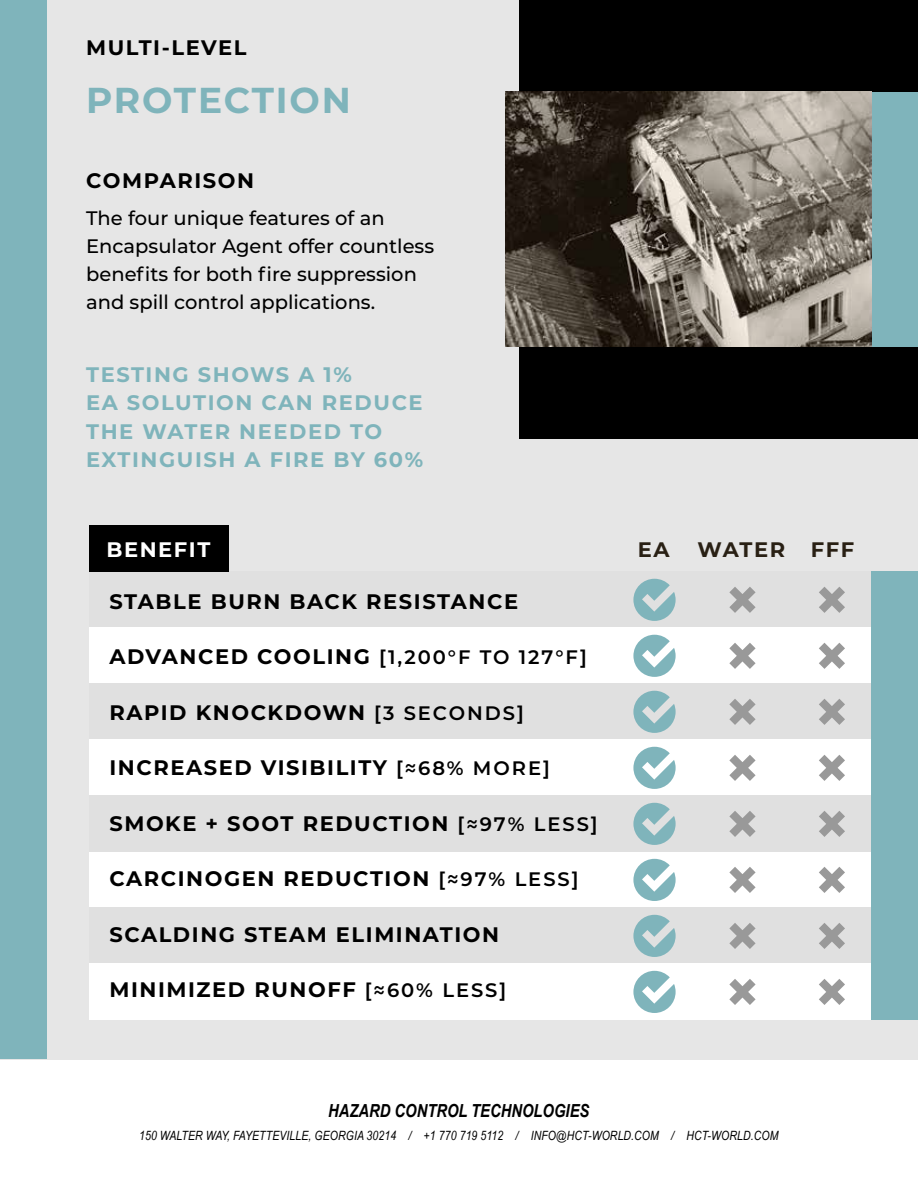
<style>
.page{position:relative;width:918px;height:1188px;background:#fff}
.page>*{position:absolute;margin:0;border:0;box-sizing:border-box;transform-origin:0 0}
.t1{font:700 36px "Montserrat";letter-spacing:.05em;color:#7fb4bb}
.t2{font:700 21px "Montserrat";letter-spacing:.075em;color:#000}
.t3{font:700 21px/28.5px "Montserrat";letter-spacing:.075em;color:#7fb4bb}
.t4{font:700 21px "Montserrat";letter-spacing:.075em;color:#292014}
.t5{font:700 21px "Montserrat";letter-spacing:.075em;color:#fff}
.t6{font:500 19.5px/27.8px "Montserrat";color:#000}
.t7{font:600 19.5px "Montserrat";letter-spacing:.095em;color:#000}
.t8{font:italic 700 18px "Arial Narrow";color:#000}
.t9{font:italic 12.75px "Arial Narrow";letter-spacing:.01em;color:#000}
.s1{font-weight:700;font-size:21px}
.s2{font-weight:600;font-size:19.5px}
</style>
<div class="page">
<div style="left:0;top:0;width:918px;height:1059px;background:#e6e6e6"></div>
<div style="left:871px;top:572px;width:47px;height:448px;background:#7fb4bb"></div>
<div style="left:89px;top:852px;width:782px;height:56px;background:#fff"></div>
<div style="left:89px;top:908px;width:782px;height:56px;background:#e0e0e0"></div>
<div style="left:89px;top:964px;width:782px;height:56px;background:#fff"></div>
<div style="left:89px;top:572px;width:782px;height:56px;background:#e0e0e0"></div>
<div style="left:89px;top:628px;width:782px;height:56px;background:#fff"></div>
<div style="left:89px;top:684px;width:782px;height:56px;background:#e0e0e0"></div>
<div style="left:89px;top:740px;width:782px;height:56px;background:#fff"></div>
<div style="left:89px;top:796px;width:782px;height:56px;background:#e0e0e0"></div>
<svg style="left:633px;top:859px;width:43px;height:42px"></svg>
<svg style="left:633px;top:915px;width:43px;height:42px"></svg>
<svg style="left:633px;top:971px;width:43px;height:42px"></svg>
<svg style="left:633px;top:579px;width:43px;height:42px"></svg>
<svg style="left:633px;top:635px;width:43px;height:42px"></svg>
<svg style="left:633px;top:691px;width:43px;height:42px"></svg>
<svg style="left:633px;top:747px;width:43px;height:42px"></svg>
<svg style="left:633px;top:803px;width:43px;height:42px"></svg>
<div style="left:89px;top:525px;width:140px;height:47px;background:#000"></div>
<svg style="left:729px;top:587px;width:27px;height:26px"></svg>
<svg style="left:729px;top:643px;width:27px;height:26px"></svg>
<svg style="left:729px;top:699px;width:27px;height:26px"></svg>
<svg style="left:729px;top:755px;width:27px;height:26px"></svg>
<svg style="left:729px;top:811px;width:27px;height:26px"></svg>
<svg style="left:729px;top:867px;width:27px;height:26px"></svg>
<svg style="left:729px;top:923px;width:27px;height:26px"></svg>
<svg style="left:729px;top:979px;width:27px;height:26px"></svg>
<svg style="left:819px;top:587px;width:26px;height:26px"></svg>
<svg style="left:819px;top:643px;width:26px;height:26px"></svg>
<svg style="left:819px;top:699px;width:26px;height:26px"></svg>
<svg style="left:819px;top:755px;width:26px;height:26px"></svg>
<svg style="left:819px;top:811px;width:26px;height:26px"></svg>
<svg style="left:819px;top:867px;width:26px;height:26px"></svg>
<svg style="left:819px;top:923px;width:26px;height:26px"></svg>
<svg style="left:819px;top:979px;width:26px;height:26px"></svg>
<div style="left:520px;top:0;width:398px;height:439px;background:#000"></div>
<div style="left:871px;top:92px;width:47px;height:254px;background:#7fb4bb"></div>
<img style="left:506px;top:92px;width:365px;height:254px">
<div style="left:0;top:0;width:47px;height:1059px;background:#7fb4bb"></div>
<p class="t2" style="left:86px;top:32px;width:162px">MULTI-LEVEL</p>
<h1 class="t1" style="left:86px;top:74px;width:266px">PROTECTION</h1>
<p class="t2" style="left:86px;top:165px;width:169px">COMPARISON</p>
<p class="t6" style="left:86px;top:204px;width:350px">The four unique features of an Encapsulator Agent offer countless benefits for both fire suppression and spill control applications.</p>
<p class="t3" style="left:86px;top:359px;width:339px">TESTING SHOWS A 1%<br>EA SOLUTION CAN REDUCE<br>THE WATER NEEDED TO<br>EXTINGUISH A FIRE BY 60%</p>
<p class="t5" style="left:106px;top:534px;width:105px">BENEFIT</p>
<p class="t4" style="left:638px;top:534px;width:33px">EA</p>
<p class="t4" style="left:697px;top:534px;width:158px">WATER FFF</p>
<p class="t2" style="left:109px;top:586px;width:410px">STABLE BURN BACK RESISTANCE</p>
<p class="t7" style="left:109px;top:644px;width:479px"><span class="s1">ADVANCED COOLING</span> [1,200°F TO 127°F]</p>
<p class="t2" style="left:109px;top:697px;width:416px">RAPID KNOCKDOWN <span class="s2">[3 SECONDS]</span></p>
<p class="t2" style="left:109px;top:753px;width:442px">INCREASED VISIBILITY <span class="s2">[≈68% MORE]</span></p>
<p class="t2" style="left:109px;top:808px;width:490px">SMOKE + SOOT REDUCTION <span class="s2">[≈97% LESS]</span></p>
<p class="t2" style="left:109px;top:864px;width:471px">CARCINOGEN REDUCTION <span class="s2">[≈97% LESS]</span></p>
<p class="t2" style="left:109px;top:919px;width:391px">SCALDING STEAM ELIMINATION</p>
<p class="t2" style="left:109px;top:975px;width:398px">MINIMIZED RUNOFF <span class="s2">[≈60% LESS]</span></p>
<p class="t8" style="left:328px;top:1097px;width:263px">HAZARD CONTROL TECHNOLOGIES</p>
<p class="t9" style="left:139px;top:1126px;width:641px">150 WALTER WAY, FAYETTEVILLE, GEORGIA 30214 / +1 770 719 5112 / INFO@HCT-WORLD.COM / HCT-WORLD.COM</p>
</div>
